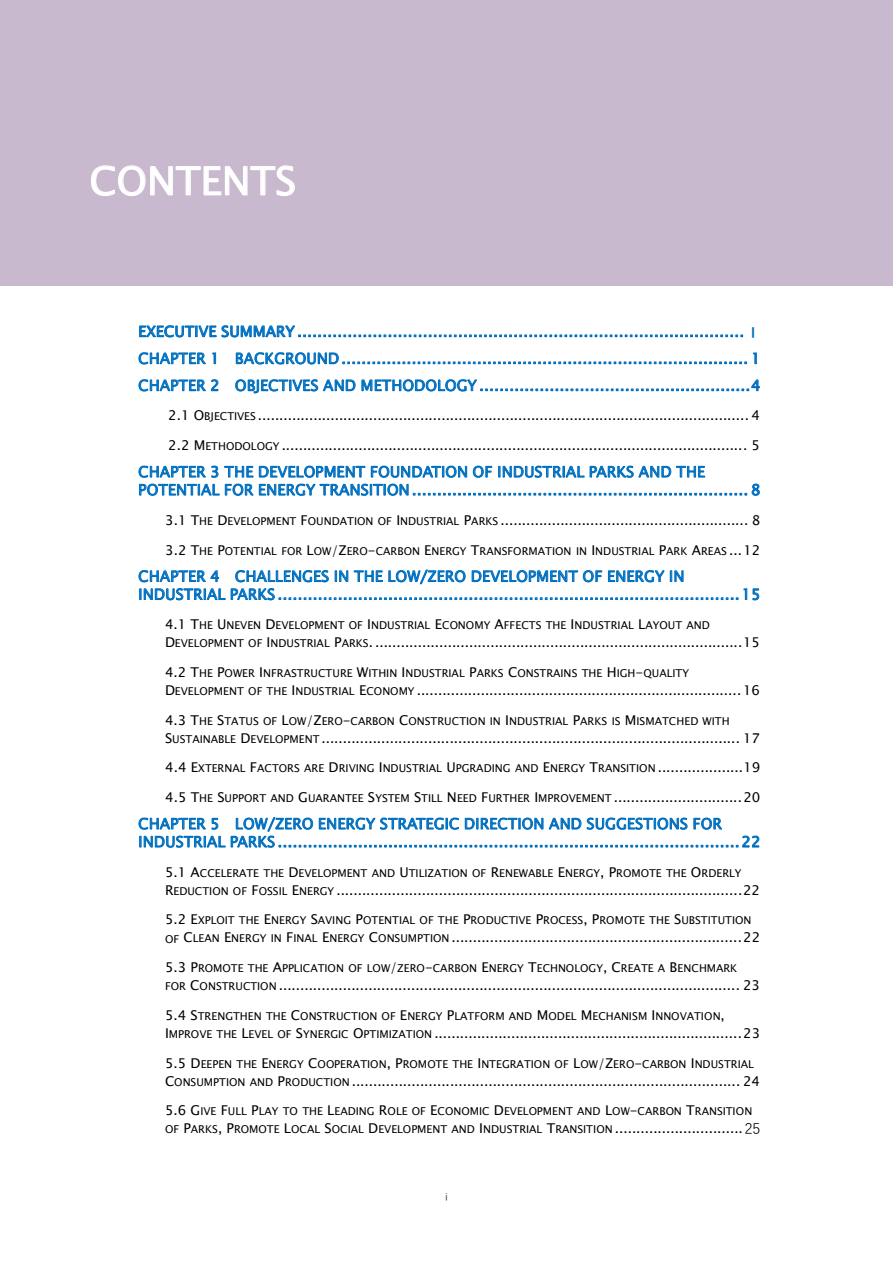
<style>
.page{position:relative;width:893px;height:1263px;background:#fff}
.page>*{position:absolute;margin:0;border:0;box-sizing:border-box;transform-origin:0 0}
.t1{font:39px "Lucida Sans Unicode";color:#fff}
.t2{font:14.85px/18px "Lucida Sans";letter-spacing:.005em;color:#0070c0}
.t3{font:13.5px/29.7px "Lucida Sans Unicode";letter-spacing:-.005em;color:#000}
.t4{font:12px "Sim Hei";color:#231f20}
.t5{font:10.8px/18px "Lucida Sans Unicode";color:#000}
.s1{font-family:"Lucida Sans Unicode"}
.s2{font-family:"Deng Xian";font-weight:700}
.s3{font-size:10.8px}
.s4{font-size:13.5px}
.s5{font-family:"Deng Xian";font-size:14.85px}
</style>
<div class="page">
<div style="left:0;top:0;width:893px;height:285px;background:#c8b9cf"></div>
<svg style="left:139px;top:325px;width:604px;height:12px"></svg>
<svg style="left:139px;top:352px;width:67px;height:12px"></svg>
<svg style="left:212px;top:352px;width:4px;height:12px"></svg>
<svg style="left:236px;top:352px;width:511px;height:12px"></svg>
<svg style="left:753px;top:352px;width:4px;height:12px"></svg>
<svg style="left:139px;top:379px;width:79px;height:12px"></svg>
<svg style="left:235px;top:379px;width:120px;height:14px"></svg>
<svg style="left:362px;top:379px;width:398px;height:12px"></svg>
<svg style="left:139px;top:466px;width:79px;height:12px"></svg>
<svg style="left:224px;top:466px;width:29px;height:12px"></svg>
<svg style="left:259px;top:466px;width:106px;height:12px"></svg>
<svg style="left:371px;top:466px;width:96px;height:12px"></svg>
<svg style="left:473px;top:466px;width:19px;height:12px"></svg>
<svg style="left:498px;top:466px;width:207px;height:12px"></svg>
<svg style="left:139px;top:484px;width:621px;height:12px"></svg>
<svg style="left:139px;top:569px;width:620px;height:31px"></svg>
<svg style="left:139px;top:817px;width:620px;height:31px"></svg>
<p class="t1" style="left:89px;top:150px;width:208px">CONTENTS</p>
<p class="t2" style="left:138px;top:317px;width:624px;line-height:27px;text-align:justify"><span class="s1">EXECUTIVE SUMMARY</span> .........................................................................................<span class="s2">Ⅰ </span>CHAPTER 1 BACKGROUND................................................................................. 1<br>CHAPTER 2 OBJECTIVES AND METHODOLOGY ......................................................4</p>
<p class="t3" style="left:168px;top:401px;width:593px">2.1 O<span class="s3">BJECTIVES</span> ................................................................................................................... 4<br>2.2 M<span class="s3">ETHODOLOGY</span> ............................................................................................................. 5</p>
<p class="t2" style="left:138px;top:462px;width:624px">CHAPTER 3 THE DEVELOPMENT FOUNDATION OF INDUSTRIAL PARKS AND THE<br>POTENTIAL FOR ENERGY TRANSITION ................................................................... 8</p>
<p class="t3" style="left:165px;top:505px;width:596px">3.1 T<span class="s3">HE</span> D<span class="s3">EVELOPMENT</span> F<span class="s3">OUNDATION OF</span> I<span class="s3">NDUSTRIAL</span> P<span class="s3">ARKS</span> .......................................................... 8</p>
<p class="t5" style="left:165px;top:542px;width:597px"><span class="s4">3.2 T</span>HE <span class="s4">P</span>OTENTIAL FOR <span class="s4">L</span>OW<span class="s4">/Z</span>ERO<span class="s4">-</span>CARBON <span class="s4">E</span>NERGY <span class="s4">T</span>RANSFORMATION IN <span class="s4">I</span>NDUSTRIAL <span class="s4">P</span>ARK <span class="s4">A</span>REAS <span class="s4">...12</span></p>
<p class="t2" style="left:138px;top:567px;width:624px">CHAPTER 4 CHALLENGES IN THE LOW/ZERO DEVELOPMENT OF ENERGY IN<br>INDUSTRIAL PARKS ............................................................................................15</p>
<p class="t5" style="left:165px;top:616px;width:546px"><span class="s4">4.1 T</span>HE <span class="s4">U</span>NEVEN <span class="s4">D</span>EVELOPMENT OF <span class="s4">I</span>NDUSTRIAL <span class="s4">E</span>CONOMY <span class="s4">A</span>FFECTS THE <span class="s4">I</span>NDUSTRIAL <span class="s4">L</span>AYOUT AND</p>
<p class="t3" style="left:165px;top:628px;width:597px">D<span class="s3">EVELOPMENT OF</span> I<span class="s3">NDUSTRIAL</span> P<span class="s3">ARKS</span>. ......................................................................................15</p>
<p class="t5" style="left:165px;top:664px;width:526px"><span class="s4">4.2 T</span>HE <span class="s4">P</span>OWER <span class="s4">I</span>NFRASTRUCTURE <span class="s4">W</span>ITHIN <span class="s4">I</span>NDUSTRIAL <span class="s4">P</span>ARKS <span class="s4">C</span>ONSTRAINS THE <span class="s4">H</span>IGH<span class="s4">-</span>QUALITY</p>
<p class="t3" style="left:165px;top:675px;width:597px">D<span class="s3">EVELOPMENT OF THE</span> I<span class="s3">NDUSTRIAL</span> E<span class="s3">CONOMY</span> ............................................................................ 16</p>
<p class="t5" style="left:165px;top:712px;width:566px"><span class="s4">4.3 T</span>HE <span class="s4">S</span>TATUS OF <span class="s4">L</span>OW<span class="s4">/Z</span>ERO<span class="s4">-</span>CARBON <span class="s4">C</span>ONSTRUCTION IN <span class="s4">I</span>NDUSTRIAL <span class="s4">P</span>ARKS IS <span class="s4">M</span>ISMATCHED WITH</p>
<p class="t3" style="left:165px;top:723px;width:596px">S<span class="s3">USTAINABLE</span> D<span class="s3">EVELOPMENT</span> .................................................................................................. 17</p>
<p class="t5" style="left:165px;top:759px;width:597px"><span class="s4">4.4 E</span>XTERNAL <span class="s4">F</span>ACTORS ARE <span class="s4">D</span>RIVING <span class="s4">I</span>NDUSTRIAL <span class="s4">U</span>PGRADING AND <span class="s4">E</span>NERGY <span class="s4">T</span>RANSITION <span class="s4">....................19</span></p>
<p class="t5" style="left:165px;top:789px;width:597px"><span class="s4">4.5 T</span>HE <span class="s4">S</span>UPPORT AND <span class="s4">G</span>UARANTEE <span class="s4">S</span>YSTEM <span class="s4">S</span>TILL <span class="s4">N</span>EED <span class="s4">F</span>URTHER <span class="s4">I</span>MPROVEMENT <span class="s4">..............................20</span></p>
<p class="t2" style="left:138px;top:814px;width:624px">CHAPTER 5 LOW/ZERO ENERGY STRATEGIC DIRECTION AND SUGGESTIONS FOR<br>INDUSTRIAL PARKS ............................................................................................22</p>
<p class="t5" style="left:165px;top:864px;width:578px"><span class="s4">5.1 A</span>CCELERATE THE <span class="s4">D</span>EVELOPMENT AND <span class="s4">U</span>TILIZATION OF <span class="s4">R</span>ENEWABLE <span class="s4">E</span>NERGY<span class="s4">, P</span>ROMOTE THE <span class="s4">O</span>RDERLY</p>
<p class="t3" style="left:165px;top:875px;width:596px">R<span class="s3">EDUCTION OF</span> F<span class="s3">OSSIL</span> E<span class="s3">NERGY</span> ...............................................................................................22</p>
<p class="t5" style="left:165px;top:912px;width:588px"><span class="s4">5.2 E</span>XPLOIT THE <span class="s4">E</span>NERGY <span class="s4">S</span>AVING <span class="s4">P</span>OTENTIAL OF THE <span class="s4">P</span>RODUCTIVE <span class="s4">P</span>ROCESS<span class="s4">, P</span>ROMOTE THE <span class="s4">S</span>UBSTITUTION</p>
<p class="t3" style="left:165px;top:923px;width:597px"><span class="s3">OF</span> C<span class="s3">LEAN</span> E<span class="s3">NERGY IN</span> F<span class="s3">INAL</span> E<span class="s3">NERGY</span> C<span class="s3">ONSUMPTION</span> ....................................................................22</p>
<p class="t5" style="left:165px;top:959px;width:574px"><span class="s4">5.3 P</span>ROMOTE THE <span class="s4">A</span>PPLICATION OF LOW<span class="s4">/</span>ZERO<span class="s4">-</span>CARBON <span class="s4">E</span>NERGY <span class="s4">T</span>ECHNOLOGY<span class="s4">, C</span>REATE A <span class="s4">B</span>ENCHMARK</p>
<p class="t3" style="left:165px;top:970px;width:596px"><span class="s3">FOR</span> C<span class="s3">ONSTRUCTION</span> ............................................................................................................ 23</p>
<p class="t5" style="left:165px;top:1007px;width:561px"><span class="s4">5.4 S</span>TRENGTHEN THE <span class="s4">C</span>ONSTRUCTION OF <span class="s4">E</span>NERGY <span class="s4">P</span>LATFORM AND <span class="s4">M</span>ODEL <span class="s4">M</span>ECHANISM <span class="s4">I</span>NNOVATION<span class="s4">,</span></p>
<p class="t3" style="left:165px;top:1018px;width:597px">I<span class="s3">MPROVE THE</span> L<span class="s3">EVEL OF</span> S<span class="s3">YNERGIC</span> O<span class="s3">PTIMIZATION</span> ........................................................................23</p>
<p class="t5" style="left:165px;top:1055px;width:590px"><span class="s4">5.5 D</span>EEPEN THE <span class="s4">E</span>NERGY <span class="s4">C</span>OOPERATION<span class="s4">, P</span>ROMOTE THE <span class="s4">I</span>NTEGRATION OF <span class="s4">L</span>OW<span class="s4">/Z</span>ERO<span class="s4">-</span>CARBON <span class="s4">I</span>NDUSTRIAL</p>
<p class="t3" style="left:165px;top:1066px;width:597px">C<span class="s3">ONSUMPTION AND</span> P<span class="s3">RODUCTION</span> ........................................................................................... 24</p>
<p class="t5" style="left:165px;top:1102px;width:597px"><span class="s4">5.6 G</span>IVE <span class="s4">F</span>ULL <span class="s4">P</span>LAY TO THE <span class="s4">L</span>EADING <span class="s4">R</span>OLE OF <span class="s4">E</span>CONOMIC <span class="s4">D</span>EVELOPMENT AND <span class="s4">L</span>OW<span class="s4">-</span>CARBON <span class="s4">T</span>RANSITION<br>OF <span class="s4">P</span>ARKS<span class="s4">, P</span>ROMOTE <span class="s4">L</span>OCAL <span class="s4">S</span>OCIAL <span class="s4">D</span>EVELOPMENT AND <span class="s4">I</span>NDUSTRIAL <span class="s4">T</span>RANSITION <span class="s4">..............................</span><span class="s5">25</span></p>
<p class="t4" style="left:440px;top:1191px;width:13px">ⅰ</p>
</div>
